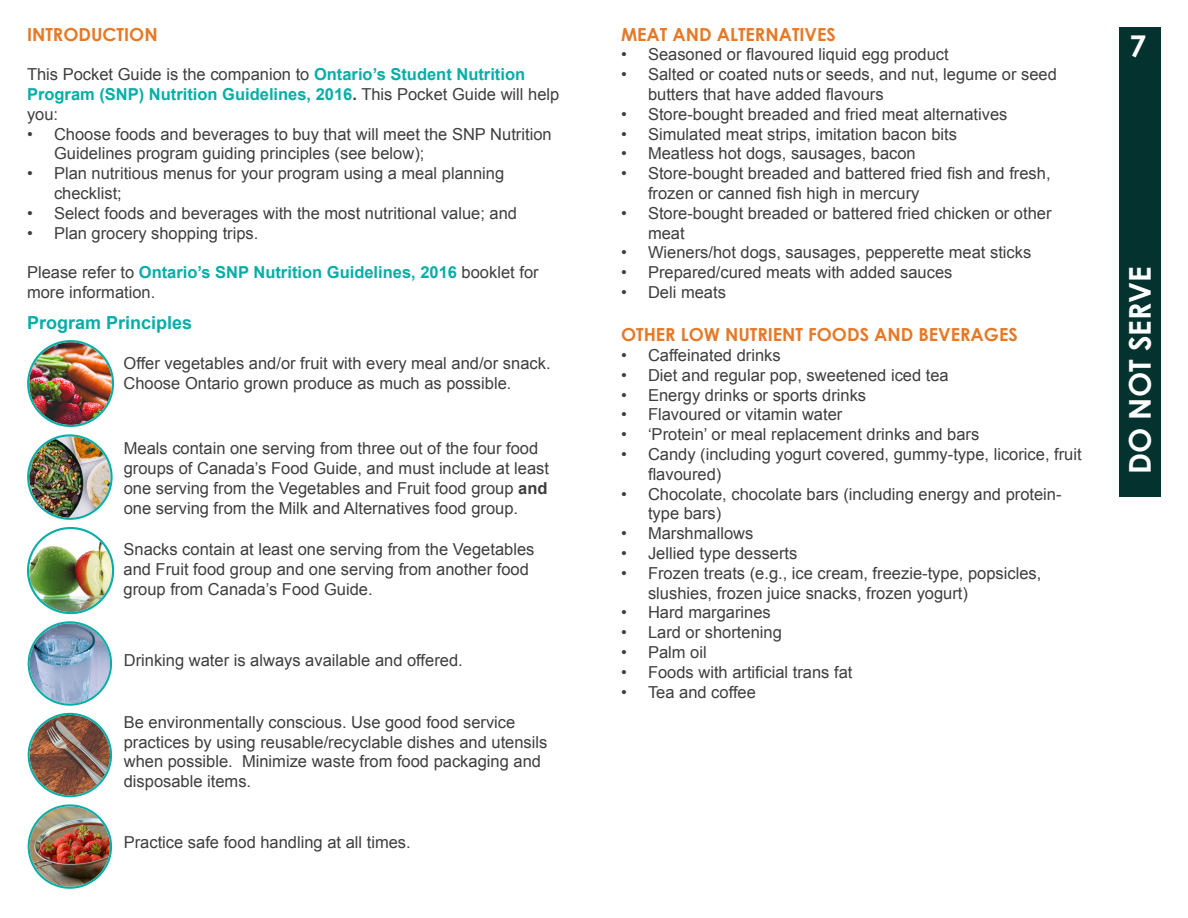
<style>
.page{position:relative;width:1188px;height:918px;background:#fff}
.page>*{position:absolute;margin:0;border:0;box-sizing:border-box;transform-origin:0 0}
.Side_Headings{font:700 30px "Century Gothic";color:#fff}
.Quick_Reference_Head{font:700 18px "Century Gothic";color:#e67826}
.Teal_Heading{font:700 18px "Arial";color:#07ada7}
.Body_Text{font:16.5px/19.8px "Arial";color:#3e3e3f}
.Body_Text-2{font:700 16.5px/19.8px "Arial";color:#07ada7}
.s1{font-weight:400;color:#3e3e3f}
.s2{color:#3e3e3f}
.s3{font-weight:700;color:#07ada7}
.s4{font-weight:700}
</style>
<div class="page">
<div style="left:1120px;top:27px;width:41px;height:469px;background:#03322f"></div>
<img style="left:29px;top:342px;width:83px;height:83px;border-radius:41px">
<div style="left:27px;top:340px;width:87px;height:87px;border:2px solid #07ada7;border-radius:50%"></div>
<img style="left:29px;top:529px;width:83px;height:83px;border-radius:41px">
<div style="left:27px;top:527px;width:87px;height:87px;border:2px solid #07ada7;border-radius:50%"></div>
<img style="left:29px;top:436px;width:82px;height:82px;border-radius:41px">
<div style="left:27px;top:434px;width:86px;height:86px;border:2px solid #07ada7;border-radius:50%"></div>
<img style="left:30px;top:623px;width:80px;height:81px;border-radius:40px">
<div style="left:28px;top:621px;width:84px;height:85px;border:2px solid #07ada7;border-radius:50%"></div>
<img style="left:30px;top:715px;width:80px;height:80px;border-radius:40px">
<div style="left:28px;top:713px;width:84px;height:84px;border:2px solid #07ada7;border-radius:50%"></div>
<img style="left:30px;top:807px;width:80px;height:80px">
<div style="left:28px;top:804px;width:84px;height:85px;border:2px solid #07ada7;border-radius:50%"></div>
<p class="Quick_Reference_Head" style="left:27px;top:20px;width:132px">INTRODUCTION</p>
<p class="Body_Text-2" style="left:27px;top:65px;width:534px"><span class="s1">This Pocket Guide is the companion to</span> Ontario’s Student Nutrition<br>Program (SNP) Nutrition Guidelines, 2016<span class="s2">.</span> <span class="s1">This Pocket Guide will help you:</span></p>
<p class="Body_Text" style="left:54px;top:124px;width:499px;text-indent:-27px">• Choose foods and beverages to buy that will meet the SNP Nutrition<br>Guidelines program guiding principles (see below);</p>
<p class="Body_Text" style="left:54px;top:164px;width:452px;text-indent:-27px">• Plan nutritious menus for your program using a meal planning checklist;</p>
<p class="Body_Text" style="left:27px;top:203px;width:492px">• Select foods and beverages with the most nutritional value; and</p>
<p class="Body_Text" style="left:27px;top:223px;width:233px">• Plan grocery shopping trips.</p>
<p class="Body_Text" style="left:27px;top:263px;width:513px">Please refer to <span class="s3">Ontario’s SNP Nutrition Guidelines, 2016</span> booklet for more information.</p>
<p class="Teal_Heading" style="left:27px;top:310px;width:167px">Program Principles</p>
<p class="Body_Text" style="left:124px;top:354px;width:429px">Offer vegetables and/or fruit with every meal and/or snack.<br>Choose Ontario grown produce as much as possible.</p>
<p class="Body_Text" style="left:124px;top:439px;width:427px">Meals contain one serving from three out of the four food groups of Canada’s Food Guide, and must include at least one serving from the Vegetables and Fruit food group <span class="s4">and </span>one serving from the Milk and Alternatives food group.</p>
<p class="Body_Text" style="left:124px;top:540px;width:412px">Snacks contain at least one serving from the Vegetables and Fruit food group and one serving from another food group from Canada’s Food Guide.</p>
<p class="Body_Text" style="left:124px;top:650px;width:341px">Drinking water is always available and offered.</p>
<p class="Body_Text" style="left:124px;top:712px;width:425px">Be environmentally conscious. Use good food service practices by using reusable/recyclable dishes and utensils when possible. Minimize waste from food packaging and disposable items.</p>
<p class="Body_Text" style="left:124px;top:832px;width:289px">Practice safe food handling at all times.</p>
<p class="Quick_Reference_Head" style="left:621px;top:20px;width:216px">MEAT AND ALTERNATIVES</p>
<p class="Body_Text" style="left:621px;top:45px;width:329px">• Seasoned or flavoured liquid egg product</p>
<p class="Body_Text" style="left:648px;top:65px;width:411px;text-indent:-27px">• Salted or coated nuts or seeds, and nut, legume or seed butters that have added flavours</p>
<p class="Body_Text" style="left:621px;top:104px;width:388px">• Store-bought breaded and fried meat alternatives</p>
<p class="Body_Text" style="left:621px;top:124px;width:338px">• Simulated meat strips, imitation bacon bits</p>
<p class="Body_Text" style="left:621px;top:144px;width:296px">• Meatless hot dogs, sausages, bacon</p>
<p class="Body_Text" style="left:648px;top:164px;width:404px;text-indent:-27px">• Store-bought breaded and battered fried fish and fresh, frozen or canned fish high in mercury</p>
<p class="Body_Text" style="left:648px;top:203px;width:405px;text-indent:-27px">• Store-bought breaded or battered fried chicken or other meat</p>
<p class="Body_Text" style="left:621px;top:243px;width:412px">• Wieners/hot dogs, sausages, pepperette meat sticks</p>
<p class="Body_Text" style="left:621px;top:263px;width:333px">• Prepared/cured meats with added sauces</p>
<p class="Body_Text" style="left:621px;top:282px;width:106px">• Deli meats</p>
<p class="Quick_Reference_Head" style="left:621px;top:321px;width:398px">OTHER LOW NUTRIENT FOODS AND BEVERAGES</p>
<p class="Body_Text" style="left:621px;top:345px;width:161px">• Caffeinated drinks</p>
<p class="Body_Text" style="left:621px;top:365px;width:329px">• Diet and regular pop, sweetened iced tea</p>
<p class="Body_Text" style="left:621px;top:385px;width:247px">• Energy drinks or sports drinks</p>
<p class="Body_Text" style="left:621px;top:405px;width:223px">• Flavoured or vitamin water</p>
<p class="Body_Text" style="left:621px;top:425px;width:360px">• ‘Protein’ or meal replacement drinks and bars</p>
<p class="Body_Text" style="left:648px;top:444px;width:435px;text-indent:-27px">• Candy (including yogurt covered, gummy-type, licorice, fruit flavoured)</p>
<p class="Body_Text" style="left:648px;top:484px;width:415px;text-indent:-27px">• Chocolate, chocolate bars (including energy and protein&shy;type bars)</p>
<p class="Body_Text" style="left:621px;top:524px;width:134px">• Marshmallows</p>
<p class="Body_Text" style="left:621px;top:543px;width:178px">• Jellied type desserts</p>
<p class="Body_Text" style="left:648px;top:563px;width:395px;text-indent:-27px">• Frozen treats (e.g., ice cream, freezie-type, popsicles, slushies, frozen juice snacks, frozen yogurt)</p>
<p class="Body_Text" style="left:621px;top:603px;width:151px">• Hard margarines</p>
<p class="Body_Text" style="left:621px;top:623px;width:162px">• Lard or shortening</p>
<p class="Body_Text" style="left:621px;top:642px;width:87px">• Palm oil</p>
<p class="Body_Text" style="left:621px;top:662px;width:233px">• Foods with artificial trans fat</p>
<p class="Body_Text" style="left:621px;top:682px;width:136px">• Tea and coffee</p>
<p class="Side_Headings" style="left:1129px;top:23px;width:18px">7</p>
<p class="Side_Headings" style="left:1117px;top:474px;width:210px;rotate:-90deg">DO NOT SERVE</p>
</div>
